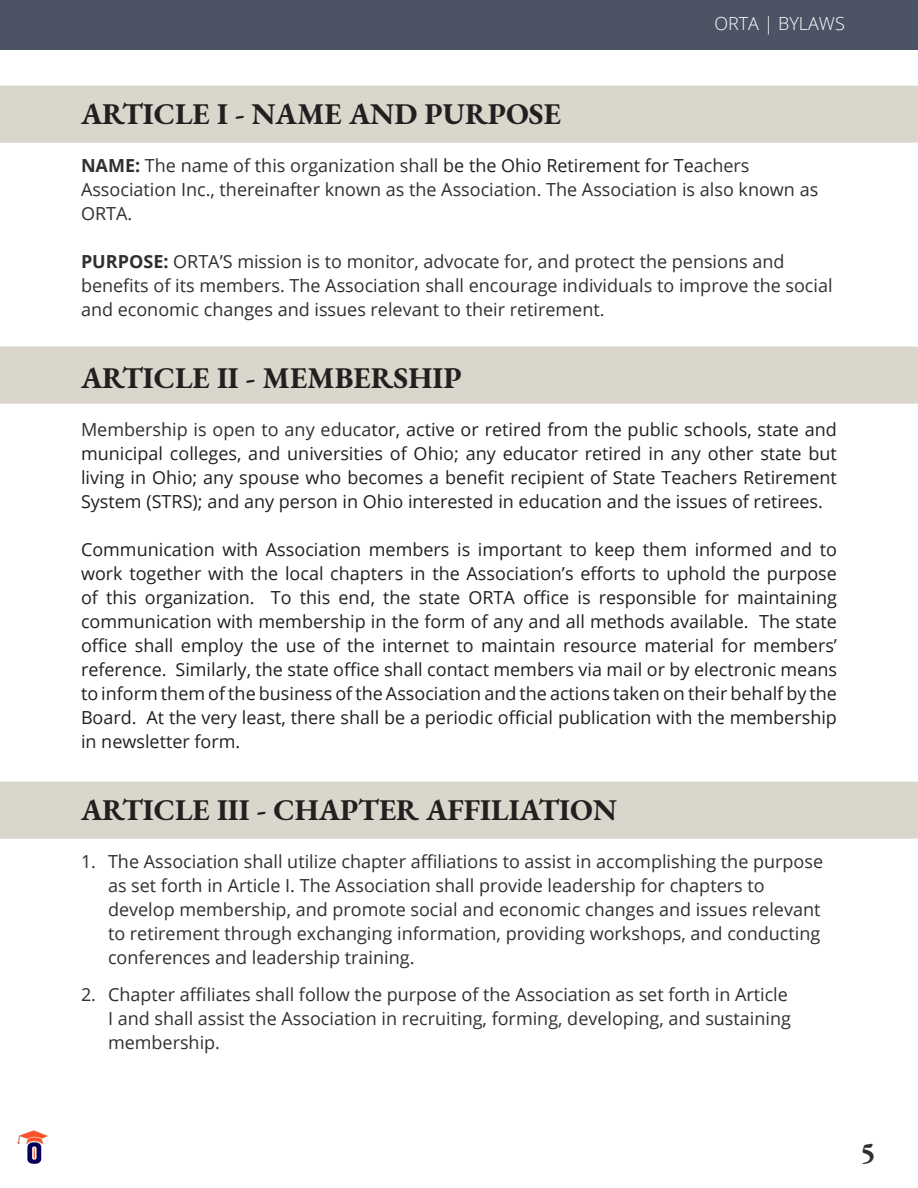
<style>
.page{position:relative;width:918px;height:1188px;background:#fff}
.page>*{position:absolute;margin:0;border:0;box-sizing:border-box;transform-origin:0 0}
.Align_Left_10pt_Size{font:700 30px "EB Garamond";color:#231f20}
.t1{font:700 30px "EB Garamond";color:#312f30}
.Align_Left_10pt_Size-2{font:18px/24px "Open Sans";color:#231f20;text-align:justify}
.Align_Left_10pt_Size-3{font:18px/24px "Open Sans";color:#312f30}
.Align_Left_10pt_Size-4{font:300 18px "Open Sans";color:#fff}
.s1{font-weight:700}
.s2{color:#231f20}
.s3{color:#312f30}
</style>
<div class="page">
<div style="left:0;top:86px;width:918px;height:57px;background:#dad6cc"></div>
<div style="left:0;top:347px;width:918px;height:57px;background:#dad6cc"></div>
<div style="left:0;top:782px;width:918px;height:57px;background:#dad6cc"></div>
<img style="left:17px;top:1130px;width:31px;height:34px">
<div style="left:0;top:0;width:918px;height:50px;background:#4b5364"></div>
<p class="Align_Left_10pt_Size-4" style="left:714px;top:11px;width:132px">ORTA | BYLAWS</p>
<p class="Align_Left_10pt_Size" style="left:81px;top:93px;width:482px">ARTICLE I - NAME AND PURPOSE</p>
<p class="Align_Left_10pt_Size-3" style="left:81px;top:153px;width:739px"><span class="s1">NAME:</span> The name of this organization shall <span class="s2">be the Ohio Retirement for Te</span>achers<br>Association Inc., thereinafter known as the Association. The Association is also known as<br>ORTA.</p>
<p class="Align_Left_10pt_Size-3" style="left:81px;top:249px;width:753px"><span class="s1">PURPOSE:</span> ORTA’S mission is to monitor, advocate for, and protect the pensions and benefits of its members. The Association shall encourage individuals to improve the social and economic changes and issues relevant to their retirement.</p>
<p class="Align_Left_10pt_Size" style="left:81px;top:357px;width:382px">ARTICLE II - MEMBERSHIP</p>
<p class="Align_Left_10pt_Size-2" style="left:81px;top:417px;width:758px"><span class="s3">Membership is open to any educa</span>tor, active or retired from the public schools, state and municipal colleges, and universities of Ohio; any educator retired in any other state but living in Ohio; any spouse who becomes a benefit recipient of State Teachers Retirement System (STRS); and any person in Ohio interested in education and the issues of retirees.</p>
<p class="Align_Left_10pt_Size-2" style="left:81px;top:537px;width:758px">Communication with Association members is important to keep them informed and to work together with the local chapters in the Association’s efforts to uphold the purpose of this organization. To this end, the state ORTA office is responsible for maintaining communication with membership in the form of any and all methods available. The state office shall employ the use of the internet to maintain resource material for members’ reference. Similarly, the state office shall contact members via mail or by electronic means to inform them of the business of the Association and the actions taken on their behalf by the Board. At the very least, there shall be a periodic official publication with the membership in newsletter form.</p>
<p class="Align_Left_10pt_Size" style="left:81px;top:789px;width:538px">ARTICLE III - CHAPTER AFFILIATION</p>
<p class="Align_Left_10pt_Size-3" style="left:108px;top:849px;width:717px;text-indent:-27px">1. The Association shall utilize chapter affiliations to assist in accomplishing the purpose as set forth in Article I. The Association shall provide leadership for chapters to develop membership, and promote social and economic changes and issues relevant to retirement through exchanging information, providing workshops, and conducting conferences and leadership training.</p>
<p class="Align_Left_10pt_Size-3" style="left:108px;top:982px;width:685px;text-indent:-27px">2. Chapter affiliates shall follow the purpose of the Association as set forth in Article<br>I and shall assist the Association in recruiting, forming, developing, and sustaining membership.</p>
<h1 class="t1" style="left:860px;top:1132px;width:17px">5</h1>
</div>
